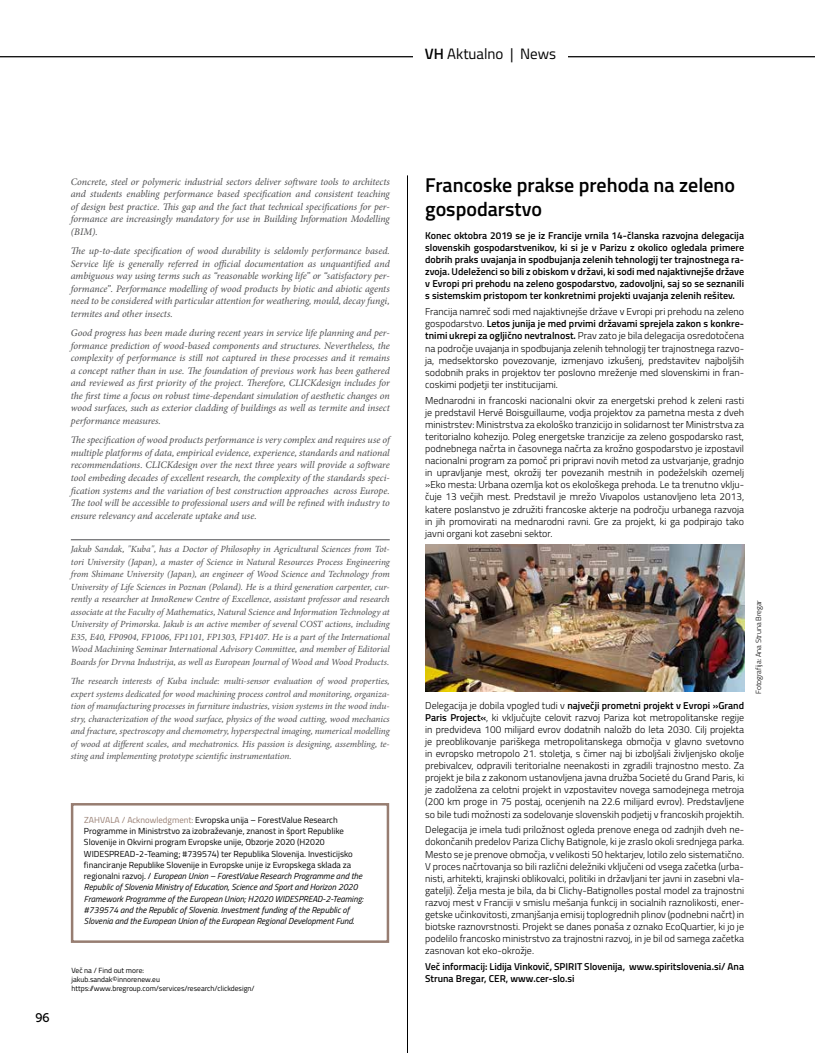
<style>
.page{position:relative;width:815px;height:1053px;background:#fff}
.page>*{position:absolute;margin:0;border:0;box-sizing:border-box;transform-origin:0 0}
.t1{font:600 20px/23.9px "Titillium";color:#000}
.t2{font:15px "Titillium";color:#000}
.t3{font:12.5px "Museo 500";color:#000}
.t4{font:300 10px/12.1px "Titillium";color:#000;text-align:justify}
.t5{font:italic 10px/12.5px "Minion Pro";letter-spacing:-.005em;color:#4d4d4f;text-align:justify}
.t6{font:600 10px/12.1px "Titillium";color:#000;text-align:justify}
.t7{font:italic 9.38px/12.5px "Minion Pro";letter-spacing:-.005em;color:#4d4d4f;text-align:justify}
.t8{font:italic 8.75px/11.2px "Titillium";color:#000}
.t9{font:7.5px/9px "Titillium";color:#000}
.t10{font:300 7.5px "Titillium";color:#000}
.s1{font-weight:600}
.s2{font-style:normal;color:#977d71}
.s3{font-style:normal}
</style>
<div class="page">
<hr style="left:71px;top:539px;width:319px;height:1px;background:#4d4d4f">
<div style="left:71px;top:803px;width:318px;height:139px;border:2px solid #977d71"></div>
<hr style="left:407px;top:175px;width:1px;height:877px;background:#000">
<hr style="left:0;top:56px;width:815px;height:1px;background:#000">
<div style="left:413px;top:48px;width:155px;height:24px;background:#fff"></div>
<img style="left:425px;top:544px;width:319px;height:147px">
<h2 class="t2" style="left:425px;top:43px;width:133px"><span class="s1">VH</span> Aktualno | News</h2>
<p class="t5" style="left:71px;top:175px;width:320px">Concrete, steel or polymeric industrial sectors deliver software tools to architects and students enabling performance based specification and consistent teaching of design best practice. This gap and the fact that technical specifications for per&shy;formance are increasingly mandatory for use in Building Information Modelling (BIM).</p>
<p class="t5" style="left:71px;top:245px;width:320px">The up-to-date specification of wood durability is seldomly performance based.<br>Service life is generally referred in official documentation as unquantified and ambiguous way using terms such as “reasonable working life” or “satisfactory per&shy;formance”. Performance modelling of wood products by biotic and abiotic agents need to be considered with particular attention for weathering, mould, decay fungi, termites and other insects.</p>
<p class="t5" style="left:71px;top:327px;width:320px">Good progress has been made during recent years in service life planning and per&shy;formance prediction of wood-based components and structures. Nevertheless, the complexity of performance is still not captured in these processes and it remains a concept rather than in use. The foundation of previous work has been gathered and reviewed as first priority of the project. Therefore, CLICKdesign includes for the first time a focus on robust time-dependant simulation of aesthetic changes on wood surfaces, such as exterior cladding of buildings as well as termite and insect performance measures.</p>
<p class="t5" style="left:71px;top:434px;width:320px">The specification of wood products performance is very complex and requires use of multiple platforms of data, empirical evidence, experience, standards and national recommendations. CLICKdesign over the next three years will provide a software tool embeding decades of excellent research, the complexity of the standards speci&shy;fication systems and the variation of best construction approaches across Europe.<br>The tool will be accessible to professional users and will be refined with industry to ensure relevancy and accelerate uptake and use.</p>
<p class="t7" style="left:71px;top:543px;width:320px">Jakub Sandak, "Kuba", has a Doctor of Philosophy in Agricultural Sciences from Tot&shy;tori University (Japan), a master of Science in Natural Resources Process Engineering from Shimane University (Japan), an engineer of Wood Science and Technology from University of Life Sciences in Poznan (Poland). He is a third generation carpenter, cur&shy;rently a researcher at InnoRenew Centre of Excellence, assistant professor and research associate at the Faculty of Mathematics, Natural Science and Information Technology at University of Primorska. Jakub is an active member of several COST actions, including E35, E40, FP0904, FP1006, FP1101, FP1303, FP1407. He is a part of the International Wood Machining Seminar International Advisory Committee, and member of Editorial Boards for Drvna Industrija, as well as European Journal of Wood and Wood Products.</p>
<p class="t7" style="left:71px;top:675px;width:320px">The research interests of Kuba include: multi-sensor evaluation of wood properties, expert systems dedicated for wood machining process control and monitoring, organiza&shy;tion of manufacturing processes in furniture industries, vision systems in the wood indu&shy;stry, characterization of the wood surface, physics of the wood cutting, wood mechanics and fracture, spectroscopy and chemometry, hyperspectral imaging, numerical modelling of wood at different scales, and mechatronics. His passion is designing, assembling, te&shy;sting and implementing prototype scientific instrumentation.</p>
<p class="t3" style="left:35px;top:1010px;width:16px">96</p>
<p class="t8" style="left:84px;top:813px;width:281px"><span class="s2">ZAHVALA / Acknowledgment:</span> <span class="s3">Evropska unija – ForestValue Research Programme in Ministrstvo za izobraževanje, znanost in šport Republike Slovenije in Okvirni program Evropske unije, Obzorje 2020 (H2020<br>WIDESPREAD-2-Teaming; #739574) ter Republika Slovenija. Investicijsko financiranje Republike Slovenije in Evropske unije iz Evropskega sklada za regionalni razvoj. /</span> European Union – ForestValue Research Programme and the Republic of Slovenia Ministry of Education, Science and Sport and Horizon 2020<br>Framework Programme of the European Union; H2020 WIDESPREAD-2-Teaming: #739574 and the Republic of Slovenia. Investment funding of the Republic of Slovenia and the European Union of the European Regional Development Fund.</p>
<p class="t9" style="left:71px;top:965px;width:185px">Več na / Find out more:<br>jakub.sandak©innorenew.eu https://www.bregroup.com/services/research/clickdesign/</p>
<h1 class="t1" style="left:425px;top:172px;width:311px">Francoske prakse prehoda na zeleno gospodarstvo</h1>
<p class="t6" style="left:425px;top:229px;width:320px">Konec oktobra 2019 se je iz Francije vrnila 14-članska razvojna delegacija slovenskih gospodarstvenikov, ki si je v Parizu z okolico ogledala primere dobrih praks uvajanja in spodbujanja zelenih tehnologij ter trajnostnega ra&shy;zvoja. Udeleženci so bili z obiskom v državi, ki sodi med najaktivnejše države v Evropi pri prehodu na zeleno gospodarstvo, zadovoljni, saj so se seznanili s sistemskim pristopom ter konkretnimi projekti uvajanja zelenih rešitev.</p>
<p class="t4" style="left:425px;top:305px;width:320px">Francija namreč sodi med najaktivnejše države v Evropi pri prehodu na zeleno gospodarstvo. <span class="s1">Letos junija je med prvimi državami sprejela zakon s konkre&shy;tnimi ukrepi za ogljično nevtralnost.</span> Prav zato je bila delegacija osredotočena na področje uvajanja in spodbujanja zelenih tehnologij ter trajnostnega razvo&shy;ja, medsektorsko povezovanje, izmenjavo izkušenj, predstavitev najboljših sodobnih praks in projektov ter poslovno mreženje med slovenskimi in fran&shy;coskimi podjetji ter institucijami.</p>
<p class="t4" style="left:425px;top:393px;width:320px">Mednarodni in francoski nacionalni okvir za energetski prehod k zeleni rasti je predstavil Hervé Boisguillaume, vodja projektov za pametna mesta z dveh ministrstev: Ministrstva za ekološko tranzicijo in solidarnost ter Ministrstva za teritorialno kohezijo. Poleg energetske tranzicije za zeleno gospodarsko rast, podnebnega načrta in časovnega načrta za krožno gospodarstvo je izpostavil nacionalni program za pomoč pri pripravi novih metod za ustvarjanje, gradnjo in upravljanje mest, okrožij ter povezanih mestnih in podeželskih ozemelj »Eko mesta: Urbana ozemlja kot os ekološkega prehoda. Le ta trenutno vklju&shy;čuje 13 večjih mest. Predstavil je mrežo Vivapolos ustanovljeno leta 2013, katere poslanstvo je združiti francoske akterje na področju urbanega razvoja in jih promovirati na mednarodni ravni. Gre za projekt, ki ga podpirajo tako javni organi kot zasebni sektor.</p>
<p class="t4" style="left:425px;top:698px;width:320px">Delegacija je dobila vpogled tudi v <span class="s1">največji prometni projekt v Evropi »Grand Paris Project«</span>, ki vključujte celovit razvoj Pariza kot metropolitanske regije in predvideva 100 milijard evrov dodatnih naložb do leta 2030. Cilj projekta je preoblikovanje pariškega metropolitanskega območja v glavno svetovno in evropsko metropolo 21. stoletja, s čimer naj bi izboljšali življenjsko okolje prebivalcev, odpravili teritorialne neenakosti in zgradili trajnostno mesto. Za projekt je bila z zakonom ustanovljena javna družba Societé du Grand Paris, ki je zadolžena za celotni projekt in vzpostavitev novega samodejnega metroja (200 km proge in 75 postaj, ocenjenih na 22.6 milijard evrov). Predstavljene so bile tudi možnosti za sodelovanje slovenskih podjetij v francoskih projektih.</p>
<p class="t4" style="left:425px;top:823px;width:320px">Delegacija je imela tudi priložnost ogleda prenove enega od zadnjih dveh ne&shy;dokončanih predelov Pariza Clichy Batignole, ki je zraslo okoli srednjega parka.<br>Mesto se je prenove območja, v velikosti 50 hektarjev, lotilo zelo sistematično.<br>V proces načrtovanja so bili različni deležniki vključeni od vsega začetka (urba&shy;nisti, arhitekti, krajinski oblikovalci, politiki in državljani ter javni in zasebni vla&shy;gatelji). Želja mesta je bila, da bi Clichy-Batignolles postal model za trajnostni razvoj mest v Franciji v smislu mešanja funkcij in socialnih raznolikosti, ener&shy;getske učinkovitosti, zmanjšanja emisij toplogrednih plinov (podnebni načrt) in biotske raznovrstnosti. Projekt se danes ponaša z oznako EcoQuartier, ki jo je podelilo francosko ministrstvo za trajnostni razvoj, in je bil od samega začetka zasnovan kot eko-okrožje.</p>
<p class="t6" style="left:425px;top:959px;width:320px">Več informacij: Lidija Vinkovič, SPIRIT Slovenija, www.spiritslovenia.si/ Ana<br>Struna Bregar, CER, www.cer-slo.si</p>
<p class="t10" style="left:753px;top:694px;width:96px;rotate:-90deg">Fotografija: Ana Struna Bregar</p>
</div>
